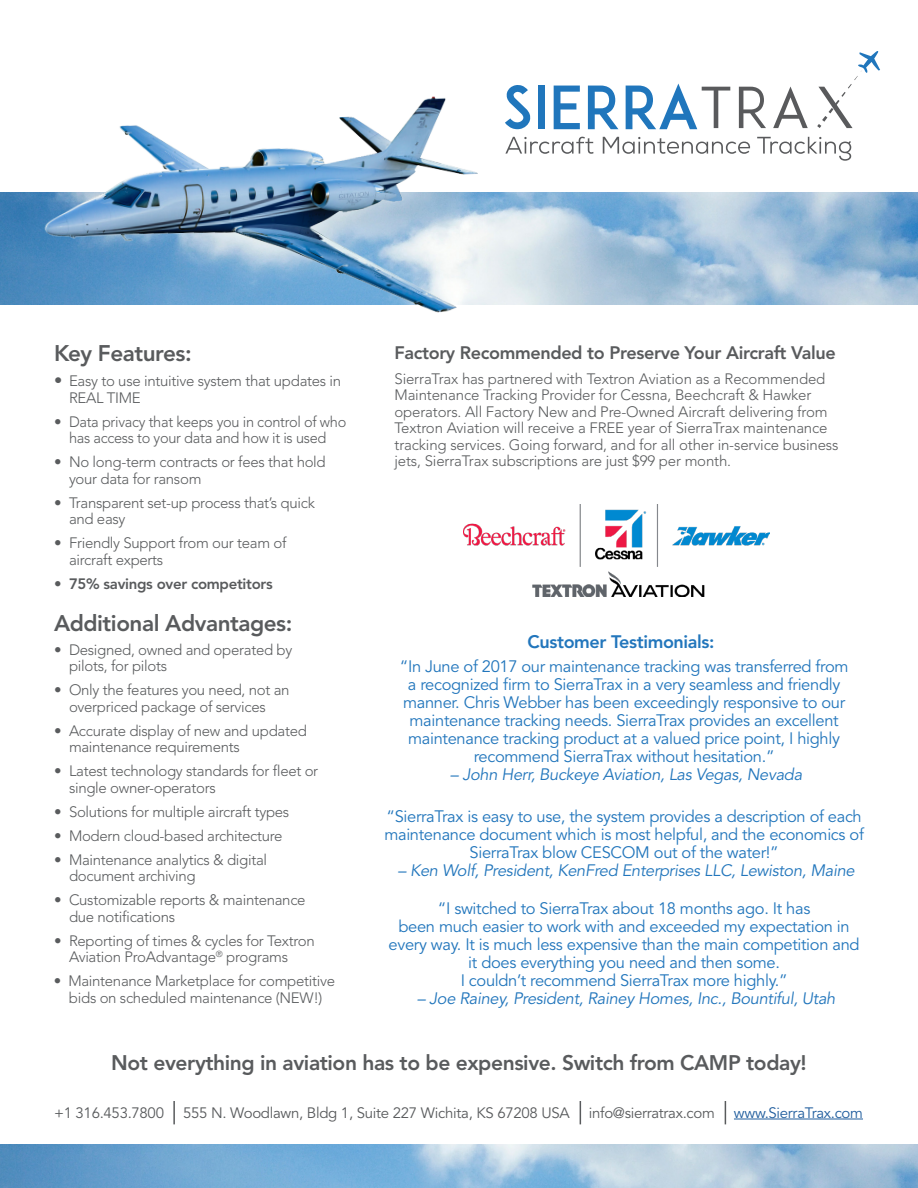
<style>
.page{position:relative;width:918px;height:1188px;background:#fff}
.page>*{position:absolute;margin:0;border:0;box-sizing:border-box;transform-origin:0 0}
.t1{font:800 22.5px "Avenir";letter-spacing:-.02em;color:#595b5d}
.t2{font:800 21px "Avenir";letter-spacing:-.02em;color:#595b5d}
.t3{font:800 18px "Avenir";letter-spacing:-.02em;color:#595b5d}
.t4{font:800 18px "Avenir";letter-spacing:-.02em;color:#2276bc}
.t5{font:16.5px/18px "Avenir";letter-spacing:-.02em;color:#2276bc;text-align:center}
.t6{font:italic 16.5px "Avenir";letter-spacing:-.02em;color:#2276bc}
.t7{font:300 15px/16.5px "Avenir";letter-spacing:-.02em;color:#595b5d}
.t8{font:15px "Avenir";letter-spacing:-.02em;color:#595b5d}
.t9{font:800 15px "Avenir";letter-spacing:-.02em;color:#595b5d}
.t10{font:15px "Avenir";letter-spacing:-.02em;color:#215e9e}
.s1{font-size:16.5px}
</style>
<div class="page">
<hr style="left:734px;top:1119px;width:129px;height:1px;background:#215e9e">
<hr style="left:173px;top:1101px;width:2px;height:23px;background:#595b5d">
<svg style="left:580px;top:1101px;width:1px;height:23px"></svg>
<svg style="left:725px;top:1101px;width:1px;height:23px"></svg>
<img style="left:464px;top:504px;width:306px;height:92px">
<svg style="left:510px;top:85px;width:20px;height:44px"></svg>
<div style="left:538px;top:86px;width:7px;height:43px;background:#2076bc"></div>
<svg style="left:554px;top:86px;width:26px;height:43px"></svg>
<svg style="left:588px;top:86px;width:30px;height:43px"></svg>
<svg style="left:626px;top:84px;width:104px;height:45px"></svg>
<svg style="left:739px;top:87px;width:27px;height:41px"></svg>
<svg style="left:773px;top:86px;width:35px;height:42px"></svg>
<svg style="left:817px;top:51px;width:63px;height:77px"></svg>
<svg style="left:510px;top:137px;width:84px;height:17px"></svg>
<svg style="left:603px;top:137px;width:147px;height:17px"></svg>
<svg style="left:757px;top:137px;width:94px;height:24px"></svg>
<img style="left:510px;top:193px;width:408px;height:111px">
<img style="left:0;top:88px;width:510px;height:225px">
<img style="left:0;top:1145px;width:918px;height:43px">
<h1 class="t1" style="left:54px;top:340px;width:139px">Key Features:</h1>
<p class="t7" style="left:69px;top:373px;width:274px;text-indent:-15px"><span class="s1">•</span> Easy to use intuitive system that updates in<br>REAL TIME</p>
<p class="t7" style="left:54px;top:413px;width:294px;text-align:center">• Data privacy that keeps you in control of who has access to your data and how it is used</p>
<p class="t7" style="left:69px;top:454px;width:258px;text-indent:-15px">• No long-term contracts or fees that hold your data for ransom</p>
<p class="t7" style="left:69px;top:494px;width:247px;text-indent:-15px">• Transparent set-up process that’s quick and easy</p>
<p class="t7" style="left:69px;top:535px;width:219px;text-indent:-15px">• Friendly Support from our team of aircraft experts</p>
<p class="t9" style="left:54px;top:575px;width:220px">• 75% savings over competitors</p>
<h1 class="t1" style="left:54px;top:610px;width:240px">Additional Advantages:</h1>
<p class="t7" style="left:69px;top:641px;width:225px;text-indent:-15px">• Designed, owned and operated by pilots, for pilots</p>
<p class="t7" style="left:54px;top:682px;width:237px;text-align:center">• Only the features you need, not an overpriced package of services</p>
<p class="t7" style="left:69px;top:722px;width:239px;text-indent:-15px">• Accurate display of new and updated maintenance requirements</p>
<p class="t7" style="left:69px;top:763px;width:251px;text-indent:-15px">• Latest technology standards for fleet or single owner-operators</p>
<p class="t7" style="left:54px;top:803px;width:237px">• Solutions for multiple aircraft types</p>
<p class="t7" style="left:54px;top:827px;width:230px">• Modern cloud-based architecture</p>
<p class="t7" style="left:69px;top:851px;width:200px;text-indent:-15px">• Maintenance analytics &amp; digital document archiving</p>
<p class="t7" style="left:69px;top:892px;width:238px;text-indent:-15px">• Customizable reports &amp; maintenance due notifications</p>
<p class="t7" style="left:69px;top:932px;width:247px;text-indent:-15px">• Reporting of times &amp; cycles for Textron<br>Aviation ProAdvantage<sup>®</sup> programs</p>
<p class="t7" style="left:54px;top:973px;width:283px;text-align:center">• Maintenance Marketplace for competitive bids on scheduled maintenance (NEW!)</p>
<p class="t3" style="left:394px;top:342px;width:443px">Factory Recommended to Preserve Your Aircraft Value</p>
<p class="t7" style="left:394px;top:370px;width:446px">SierraTrax has partnered with Textron Aviation as a Recommended Maintenance Tracking Provider for Cessna, Beechcraft &amp; Hawker operators. All Factory New and Pre-Owned Aircraft delivering from Textron Aviation will receive a FREE year of SierraTrax maintenance tracking services. Going forward, and for all other in-service business jets, SierraTrax subscriptions are just $99 per month.</p>
<p class="t4" style="left:527px;top:631px;width:189px">Customer Testimonials:</p>
<p class="t5" style="left:400px;top:658px;width:450px">“In June of 2017 our maintenance tracking was transferred from a recognized firm to SierraTrax in a very seamless and friendly manner. Chris Webber has been exceedingly responsive to our maintenance tracking needs. SierraTrax provides an excellent maintenance tracking product at a valued price point, I highly recommend SierraTrax without hesitation.”</p>
<p class="t6" style="left:450px;top:765px;width:353px">– John Herr, Buckeye Aviation, Las Vegas, Nevada</p>
<p class="t5" style="left:384px;top:808px;width:481px">“SierraTrax is easy to use, the system provides a description of each maintenance document which is most helpful, and the economics of<br>SierraTrax blow CESCOM out of the water!”</p>
<p class="t6" style="left:398px;top:861px;width:458px">– Ken Wolf, President, KenFred Enterprises LLC, Lewiston, Maine</p>
<p class="t5" style="left:389px;top:899px;width:472px">“I switched to SierraTrax about 18 months ago. It has<br>been much easier to work with and exceeded my expectation in every way. It is much less expensive than the main competition and it does everything you need and then some.<br>I couldn’t recommend SierraTrax more highly.”</p>
<p class="t6" style="left:417px;top:988px;width:420px">– Joe Rainey, President, Rainey Homes, Inc., Bountiful, Utah</p>
<h2 class="t2" style="left:111px;top:1050px;width:697px">Not everything in aviation has to be expensive. Switch from CAMP today!</h2>
<p class="t8" style="left:54px;top:1104px;width:112px">+1 316.453.7800</p>
<p class="t8" style="left:183px;top:1104px;width:388px">555 N. Woodlawn, Bldg 1, Suite 227 Wichita, KS 67208 USA</p>
<p class="t8" style="left:589px;top:1104px;width:127px">info@sierratrax.com</p>
<p class="t10" style="left:734px;top:1104px;width:131px">www.SierraTrax.com</p>
</div>
